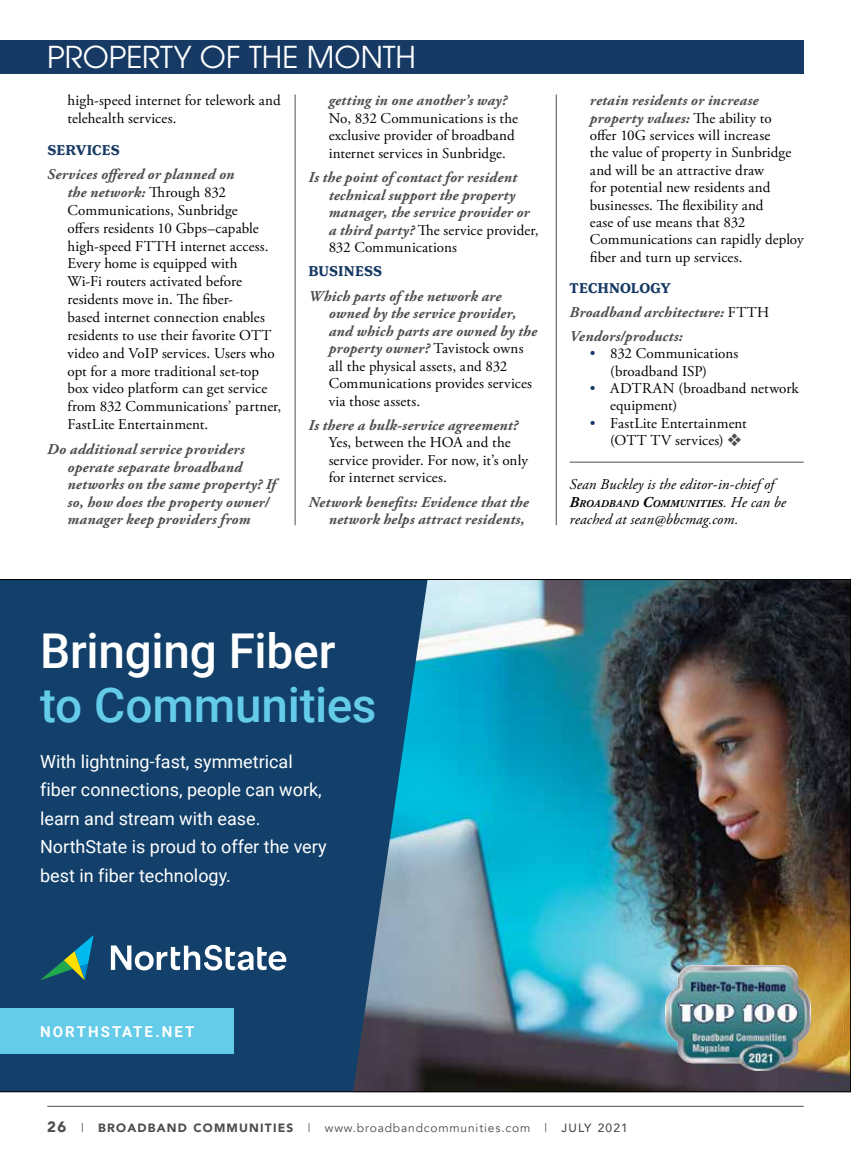
<style>
.page{position:relative;width:851px;height:1161px;background:#fff}
.page>*{position:absolute;margin:0;border:0;box-sizing:border-box;transform-origin:0 0}
.t1{font:500 48px "Roboto";letter-spacing:-.005em;color:#fff}
.t2{font:500 48px "Roboto";letter-spacing:-.005em;color:#64cbe8}
.t3{font:30px "ITC Avant Garde Pro";color:#fff}
.t4{font:18px/28.5px "Roboto";color:#fff}
.t5{font:15px/17.9px "Adobe Garamond Pro";letter-spacing:.005em;color:#000}
.t6{font:italic 700 15px/17.5px "Adobe Garamond Pro";letter-spacing:.015em;color:#4d4d4f}
.t7{font:italic 15px "Adobe Garamond Pro";letter-spacing:.005em;color:#000}
.t8{font:700 15px "Henriette";letter-spacing:.005em;color:#173a64}
.t9{font:700 15px "Roboto";letter-spacing:.14em;color:#fff}
.t10{font:12px "Avenir";letter-spacing:.07em;color:#4d4d4f}
.t11{font:italic 700 10.5px "Adobe Garamond Pro";letter-spacing:.025em;color:#000}
.s1{font-weight:700;font-style:italic;color:#4d4d4f}
.s2{font-weight:400;font-style:normal;color:#000}
.s3{color:#173a64}
.s4{color:#4d4d4f}
.s5{font-size:15px}
.s6{font-weight:400;font-size:15px}
.s7{font-weight:900;font-size:15px}
.s8{font-weight:900}
.s9{font-weight:500}
</style>
<div class="page">
<div style="left:0;top:40px;width:803px;height:34px;background:#173a64"></div>
<hr style="left:47px;top:1106px;width:756px;height:1px;background:#4d4d4f">
<hr style="left:295px;top:94px;width:1px;height:431px;background:#4d4d4f">
<hr style="left:556px;top:94px;width:1px;height:431px;background:#4d4d4f">
<hr style="left:569px;top:462px;width:234px;height:1px;background:#4d4d4f">
<img style="left:0;top:579px;width:850px;height:513px">
<h2 class="t3" style="left:47px;top:39px;width:370px">PROPERTY OF THE MONTH</h2>
<p class="t5" style="left:68px;top:92px;width:215px">high-speed internet for telework and telehealth services.</p>
<p class="t8" style="left:47px;top:141px;width:74px">SERVICES</p>
<p class="t5" style="left:68px;top:166px;width:215px;text-indent:-20px"><span class="s1">Services offered or planned on<br>the network:</span> Through 832<br>Communications, Sunbridge<br>offers residents 10 Gbps–capable high-speed FTTH internet access.<br>Every home is equipped with<br>Wi-Fi routers activated before residents move in. The fiber-<br>based internet connection enables residents to use their favorite OTT video and VoIP services. Users who opt for a more traditional set-top box video platform can get service from 832 Communications’ partner,<br>FastLite Entertainment.</p>
<p class="t6" style="left:68px;top:440px;width:210px;text-indent:-20px">Do additional service providers operate separate broadband networks on the same property? If so, how does the property owner/ manager keep providers from</p>
<p class="t6" style="left:328px;top:92px;width:180px">getting in one another’s way?</p>
<p class="t5" style="left:328px;top:110px;width:191px">No, 832 Communications is the exclusive provider of broadband internet services in Sunbridge.</p>
<p class="t6" style="left:328px;top:169px;width:211px;text-indent:-20px">Is the point of contact for resident technical support the property manager, the service provider or a third party? <span class="s2">The service provider,<br>832 Communications</span></p>
<p class="t8" style="left:308px;top:263px;width:75px">BUSINESS</p>
<p class="t6" style="left:328px;top:287px;width:210px;text-indent:-20px">Which parts of the network are owned by the service provider, and which parts are owned by the property owner? <span class="s2">Tavistock owns all the physical assets, and 832<br>Communications provides services via those assets.</span></p>
<p class="t6" style="left:308px;top:417px;width:211px">Is there a bulk-service agreement?</p>
<p class="t5" style="left:328px;top:434px;width:201px">Yes, between the HOA and the service provider. For now, it’s only for internet services.</p>
<p class="t6" style="left:308px;top:493px;width:222px;text-align:right">Network benefits: Evidence that the network helps attract residents,</p>
<p class="t5" style="left:590px;top:92px;width:215px;line-height:17.4px"><span class="s1">retain residents or increase property values:</span> The ability to<br>offer 10G services will increase<br>the value of property in Sunbridge and will be an attractive draw<br>for potential new residents and businesses. The flexibility and<br>ease of use means that 832<br>Communications can rapidly deploy fiber and turn up services.</p>
<p class="t8" style="left:569px;top:279px;width:102px">TECHNOLOGY</p>
<p class="t6" style="left:569px;top:300px;width:201px;line-height:24.2px">Broadband architecture: <span class="s2">FTTH<br></span>Vendors/products:</p>
<p class="t5" style="left:610px;top:345px;width:130px;line-height:17.4px;text-indent:-20px"><span class="s3">•</span> 832 Communications (broadband ISP)</p>
<p class="t5" style="left:610px;top:380px;width:190px;line-height:17.4px;text-indent:-20px"><span class="s3">•</span> ADTRAN (broadband network equipment)</p>
<p class="t5" style="left:610px;top:415px;width:138px;line-height:17.4px;text-indent:-20px"><span class="s3">•</span> FastLite Entertainment (OTT TV services) <span class="s4">❖</span></p>
<p class="t7" style="left:569px;top:476px;width:206px">Sean Buckley is the editor-in-chief of</p>
<p class="t11" style="left:569px;top:497px;width:218px"><span class="s5">B</span>ROADBAND <span class="s5">C</span>OMMUNITIES<span class="s6">. He can be</span></p>
<p class="t7" style="left:569px;top:510px;width:170px">reached at sean@bbcmag.com.</p>
<h1 class="t1" style="left:40px;top:617px;width:297px">Bringing Fiber</h1>
<h1 class="t2" style="left:40px;top:671px;width:338px">to Communities</h1>
<p class="t4" style="left:40px;top:746px;width:288px">With lightning-fast, symmetrical fiber connections, people can work, learn and stream with ease.<br>NorthState is proud to offer the very best in fiber technology.</p>
<p class="t9" style="left:40px;top:1021px;width:156px">NORTHSTATE.NET</p>
<p class="t10" style="left:47px;top:1121px;width:582px"><span class="s7">26</span> | <span class="s8">BROADBAND COMMUNITIES</span> | www.broadbandcommunities.com | <span class="s9">JULY 2021</span></p>
</div>
